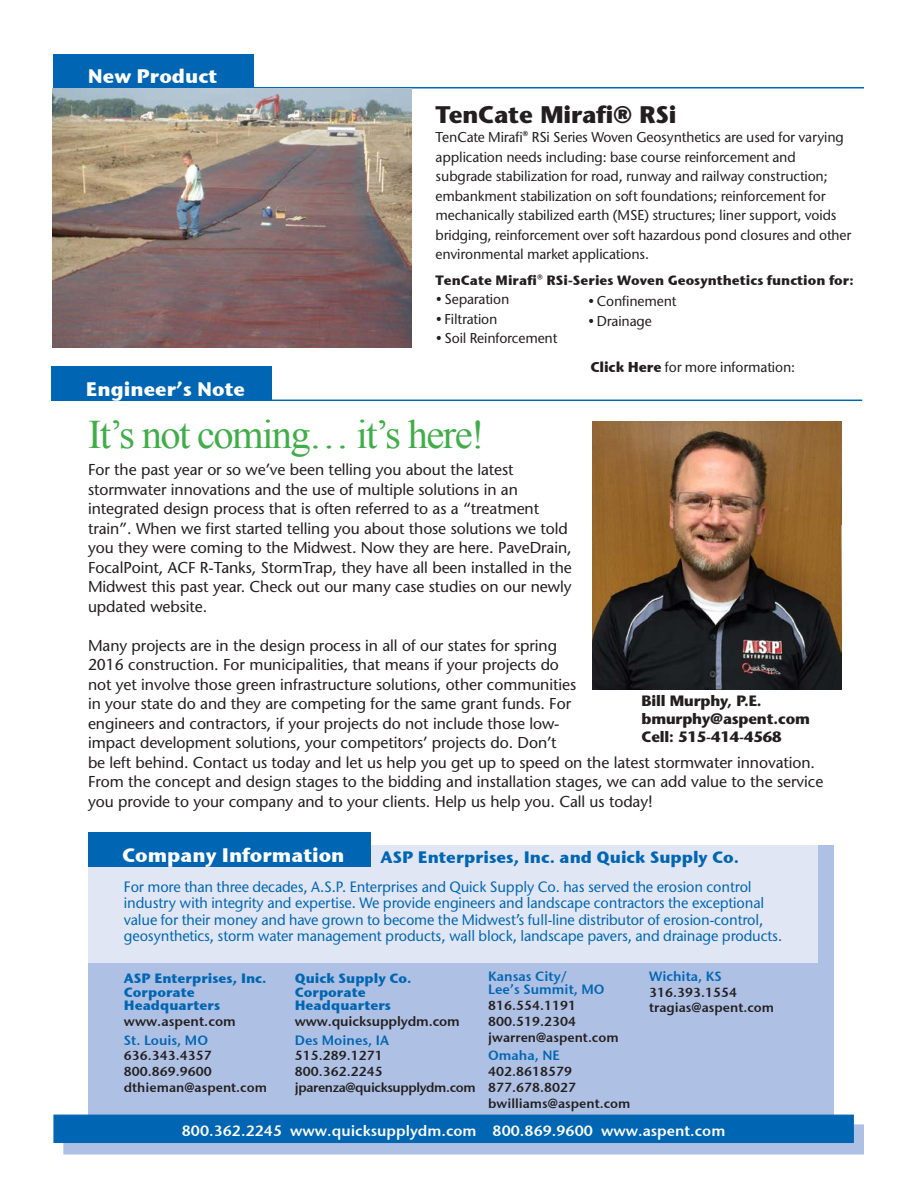
<style>
.page{position:relative;width:918px;height:1188px;background:#fff}
.page>*{position:absolute;margin:0;border:0;box-sizing:border-box;transform-origin:0 0}
.t1{font:40.5px "Times New Roman";letter-spacing:-.04em;color:#41ad49}
.t2{font:700 24px "Stone Sans";letter-spacing:-.005em;color:#231f20}
.t3{font:700 19.5px "Stone Sans ITC";color:#fff}
.t4{font:700 16.5px "Stone Sans ITC";color:#0066b3}
.t5{font:15.75px/19.5px "Stone Sans";letter-spacing:-.005em;color:#231f20}
.t6{font:500 15px/16.5px "Stone Sans ITC Std";letter-spacing:-.01em;color:#0066b3;scale:.96 1}
.t7{font:15px "Stone Sans Sem ITCTT Semi";color:#fff}
.t8{font:700 15px/18px "Stone Sans";letter-spacing:-.01em;color:#231f20}
.t9{font:500 14.25px/19.5px "Stone Sans ITC Std";letter-spacing:-.01em;color:#231f20}
.t10{font:700 13.5px/13.5px "Stone Sans ITC";color:#0066b3}
.t11{font:13.5px/13.5px "Stone Sans Sem ITCTT Semi";color:#0066b3}
.t12{font:700 13.5px "Stone Sans ITC";color:#231f20}
.t13{font:13.5px "Stone Sans Sem ITCTT Semi";letter-spacing:-.01em;color:#231f20}
.t14{font:13.2px/15.8px "Stone Sans Sem ITCTT Semi";color:#231f20}
.t15{font:13.2px/15.8px "Stone Sans Sem ITCTT Semi";letter-spacing:-.03em;color:#231f20}
.s1{font-family:"Stone Sans ITC";font-weight:700}
</style>
<div class="page">
<div style="left:88px;top:845px;width:745px;height:280px;background:#aec0e3"></div>
<div style="left:63px;top:1124px;width:801px;height:30px;background:#aec0e3"></div>
<div style="left:53px;top:1115px;width:801px;height:28px;background:#0066b3"></div>
<hr style="left:54px;top:87px;width:810px;height:2px;background:#0066b3">
<div style="left:53px;top:54px;width:201px;height:34px;background:#0066b3"></div>
<div style="left:88px;top:845px;width:730px;height:118px;background:#e1e6f4"></div>
<div style="left:88px;top:832px;width:282px;height:35px;background:#0066b3"></div>
<hr style="left:52px;top:400px;width:810px;height:1px;background:#0066b3">
<div style="left:51px;top:367px;width:220px;height:34px;background:#0066b3"></div>
<img style="left:593px;top:422px;width:248px;height:267px">
<img style="left:52px;top:88px;width:359px;height:260px">
<p class="t3" style="left:88px;top:59px;width:131px">New Product</p>
<p class="t3" style="left:86px;top:372px;width:161px">Engineer’s Note</p>
<h2 class="t2" style="left:436px;top:100px;width:242px">TenCate Mirafi® RSi</h2>
<p class="t9" style="left:436px;top:127px;width:417px">TenCate Mirafi® RSi Series Woven Geosynthetics are used for varying application needs including: base course reinforcement and subgrade stabilization for road, runway and railway construction; embankment stabilization on soft foundations; reinforcement for mechanically stabilized earth (MSE) structures; liner support, voids bridging, reinforcement over soft hazardous pond closures and other environmental market applications.</p>
<p class="t12" style="left:436px;top:268px;width:420px">TenCate Mirafi® RSi-Series Woven Geosynthetics function for:</p>
<p class="t9" style="left:436px;top:289px;width:75px">• Separation</p>
<p class="t9" style="left:436px;top:309px;width:63px">• Filtration</p>
<p class="t9" style="left:436px;top:328px;width:123px">• Soil Reinforcement</p>
<p class="t9" style="left:588px;top:292px;width:90px">• Confinement</p>
<p class="t9" style="left:588px;top:311px;width:65px">• Drainage</p>
<p class="t9" style="left:590px;top:357px;width:206px"><span class="s1">Click Here</span> for more information:</p>
<h1 class="t1" style="left:88px;top:407px;width:398px">It’s not coming… it’s here!</h1>
<p class="t5" style="left:88px;top:460px;width:485px">For the past year or so we’ve been telling you about the latest stormwater innovations and the use of multiple solutions in an integrated design process that is often referred to as a “treatment train”. When we first started telling you about those solutions we told you they were coming to the Midwest. Now they are here. PaveDrain, FocalPoint, ACF R-Tanks, StormTrap, they have all been installed in the Midwest this past year. Check out our many case studies on our newly updated website.</p>
<p class="t5" style="left:88px;top:635px;width:737px">Many projects are in the design process in all of our states for spring<br>2016 construction. For municipalities, that means if your projects do<br>not yet involve those green infrastructure solutions, other communities<br>in your state do and they are competing for the same grant funds. For<br>engineers and contractors, if your projects do not include those low-<br>impact development solutions, your competitors’ projects do. Don’t<br>be left behind. Contact us today and let us help you get up to speed on the latest stormwater innovation.<br>From the concept and design stages to the bidding and installation stages, we can add value to the service you provide to your company and to your clients. Help us help you. Call us today!</p>
<p class="t8" style="left:642px;top:691px;width:170px">Bill Murphy, P.E. bmurphy@aspent.com<br>Cell: 515-414-4568</p>
<p class="t3" style="left:122px;top:838px;width:224px">Company Information</p>
<p class="t4" style="left:381px;top:842px;width:360px">ASP Enterprises, Inc. and Quick Supply Co.</p>
<p class="t6" style="left:124px;top:878px;width:687px">For more than three decades, A.S.P. Enterprises and Quick Supply Co. has served the erosion control industry with integrity and expertise. We provide engineers and landscape contractors the exceptional value for their money and have grown to become the Midwest’s full-line distributor of erosion-control, geosynthetics, storm water management products, wall block, landscape pavers, and drainage products.</p>
<p class="t10" style="left:124px;top:971px;width:144px">ASP Enterprises, Inc.<br>Corporate<br>Headquarters</p>
<p class="t13" style="left:124px;top:1010px;width:113px">www.aspent.com</p>
<p class="t11" style="left:124px;top:1032px;width:86px">St. Louis, MO</p>
<p class="t14" style="left:124px;top:1047px;width:145px">636.343.4357<br>800.869.9600 dthieman@aspent.com</p>
<p class="t10" style="left:295px;top:971px;width:118px">Quick Supply Co.<br>Corporate<br>Headquarters</p>
<p class="t13" style="left:295px;top:1010px;width:167px">www.quicksupplydm.com</p>
<p class="t11" style="left:295px;top:1032px;width:96px">Des Moines, IA</p>
<p class="t15" style="left:295px;top:1047px;width:182px">515.289.1271<br>800.362.2245 jparenza@quicksupplydm.com</p>
<p class="t11" style="left:488px;top:968px;width:118px">Kansas City/<br>Lee’s Summit, MO</p>
<p class="t14" style="left:488px;top:997px;width:132px">816.554.1191<br>800.519.2304 jwarren@aspent.com</p>
<p class="t11" style="left:488px;top:1048px;width:73px">Omaha, NE</p>
<p class="t14" style="left:488px;top:1063px;width:144px">402.8618579<br>877.678.8027 bwilliams@aspent.com</p>
<p class="t11" style="left:649px;top:968px;width:74px">Wichita, KS</p>
<p class="t14" style="left:649px;top:983px;width:127px">316.393.1554 tragias@aspent.com</p>
<p class="t7" style="left:182px;top:1119px;width:545px">800.362.2245 www.quicksupplydm.com 800.869.9600 www.aspent.com</p>
</div>
